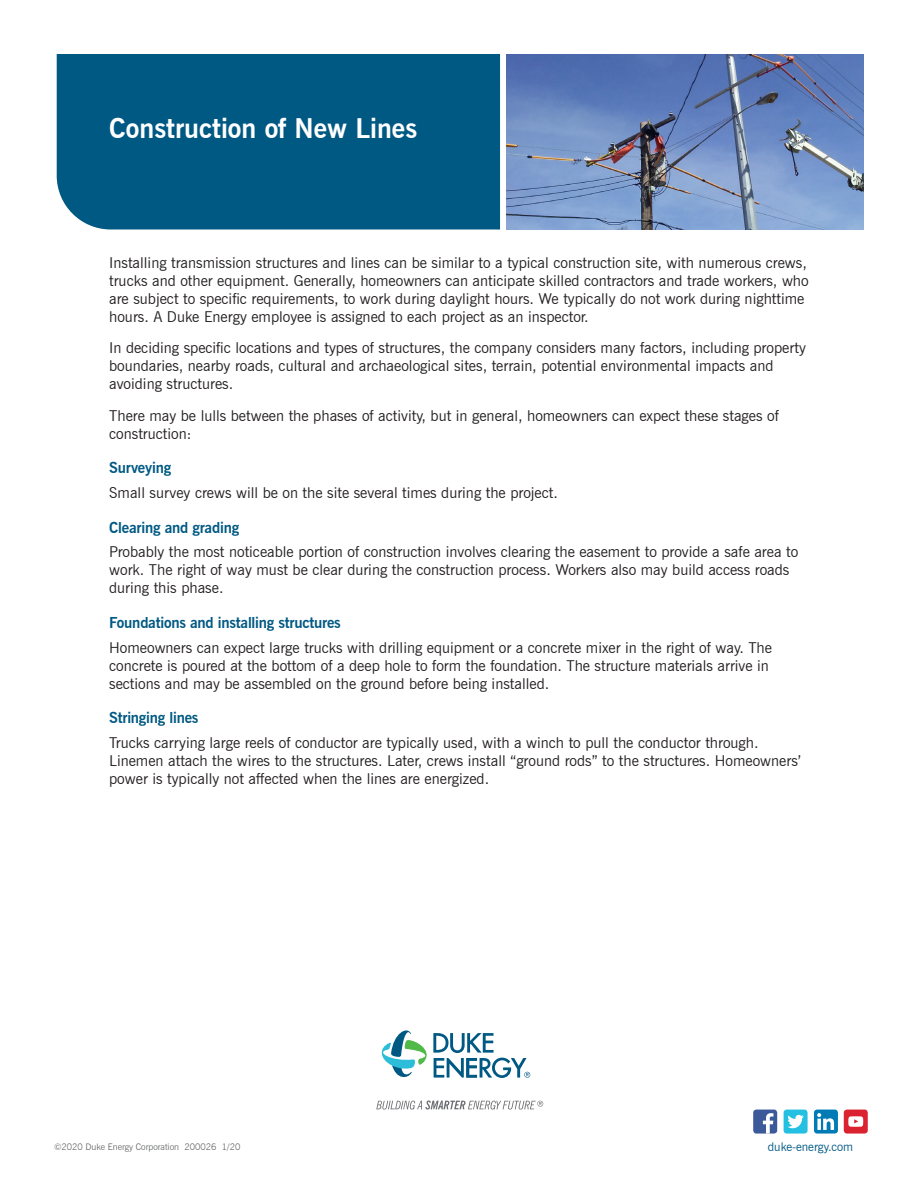
<style>
.page{position:relative;width:918px;height:1188px;background:#fff}
.page>*{position:absolute;margin:0;border:0;box-sizing:border-box;transform-origin:0 0}
.t1{font:700 27px "News Gothic BT";color:#fff}
.t2{font:15px/18px "News Gothic BT";color:#231f20}
.t3{font:700 15px "News Gothic BT";letter-spacing:-.015em;color:#005983}
.t4{font:12px "News Gothic BT";color:#005983}
.t5{font:300 9px "News Gothic BT";color:#57585a}
</style>
<div class="page">
<div style="left:844px;top:1110px;width:24px;height:24px;background:#db2230;border-radius:3px"></div>
<div style="left:784px;top:1110px;width:24px;height:24px;background:#24c0e2;border-radius:3px"></div>
<div style="left:753px;top:1110px;width:24px;height:24px;background:#3c5a99;border-radius:3px"></div>
<svg style="left:787px;top:1115px;width:17px;height:13px"></svg>
<div style="left:814px;top:1110px;width:24px;height:24px;background:#007bb6;border-radius:3px"></div>
<svg style="left:817px;top:1113px;width:17px;height:17px"></svg>
<svg style="left:763px;top:1113px;width:10px;height:21px"></svg>
<svg style="left:848px;top:1116px;width:15px;height:11px"></svg>
<div style="left:57px;top:54px;width:443px;height:176px;background:#005983"></div>
<img style="left:506px;top:54px;width:358px;height:176px">
<svg style="left:381px;top:1030px;width:149px;height:48px"></svg>
<svg style="left:376px;top:1100px;width:167px;height:10px"></svg>
<h1 class="t1" style="left:109px;top:112px;width:310px">Construction of New Lines</h1>
<p class="t2" style="left:109px;top:253px;width:701px">Installing transmission structures and lines can be similar to a typical construction site, with numerous crews, trucks and other equipment. Generally, homeowners can anticipate skilled contractors and trade workers, who are subject to specific requirements, to work during daylight hours. We typically do not work during nighttime hours. A Duke Energy employee is assigned to each project as an inspector.</p>
<p class="t2" style="left:109px;top:339px;width:698px">In deciding specific locations and types of structures, the company considers many factors, including property boundaries, nearby roads, cultural and archaeological sites, terrain, potential environmental impacts and avoiding structures.</p>
<p class="t2" style="left:109px;top:406px;width:671px">There may be lulls between the phases of activity, but in general, homeowners can expect these stages of construction:</p>
<p class="t3" style="left:109px;top:459px;width:64px">Surveying</p>
<p class="t2" style="left:109px;top:484px;width:450px">Small survey crews will be on the site several times during the project.</p>
<p class="t3" style="left:109px;top:518px;width:131px">Clearing and grading</p>
<p class="t2" style="left:109px;top:543px;width:691px">Probably the most noticeable portion of construction involves clearing the easement to provide a safe area to work. The right of way must be clear during the construction process. Workers also may build access roads during this phase.</p>
<p class="t3" style="left:109px;top:613px;width:233px">Foundations and installing structures</p>
<p class="t2" style="left:109px;top:638px;width:664px">Homeowners can expect large trucks with drilling equipment or a concrete mixer in the right of way. The concrete is poured at the bottom of a deep hole to form the foundation. The structure materials arrive in sections and may be assembled on the ground before being installed.</p>
<p class="t3" style="left:109px;top:709px;width:91px">Stringing lines</p>
<p class="t2" style="left:109px;top:733px;width:694px">Trucks carrying large reels of conductor are typically used, with a winch to pull the conductor through.<br>Linemen attach the wires to the structures. Later, crews install “ground rods” to the structures. Homeowners’ power is typically not affected when the lines are energized.</p>
<p class="t5" style="left:54px;top:1141px;width:188px">©2020 Duke Energy Corporation 200026 1/20</p>
<p class="t4" style="left:768px;top:1139px;width:87px">duke-energy.com</p>
</div>
